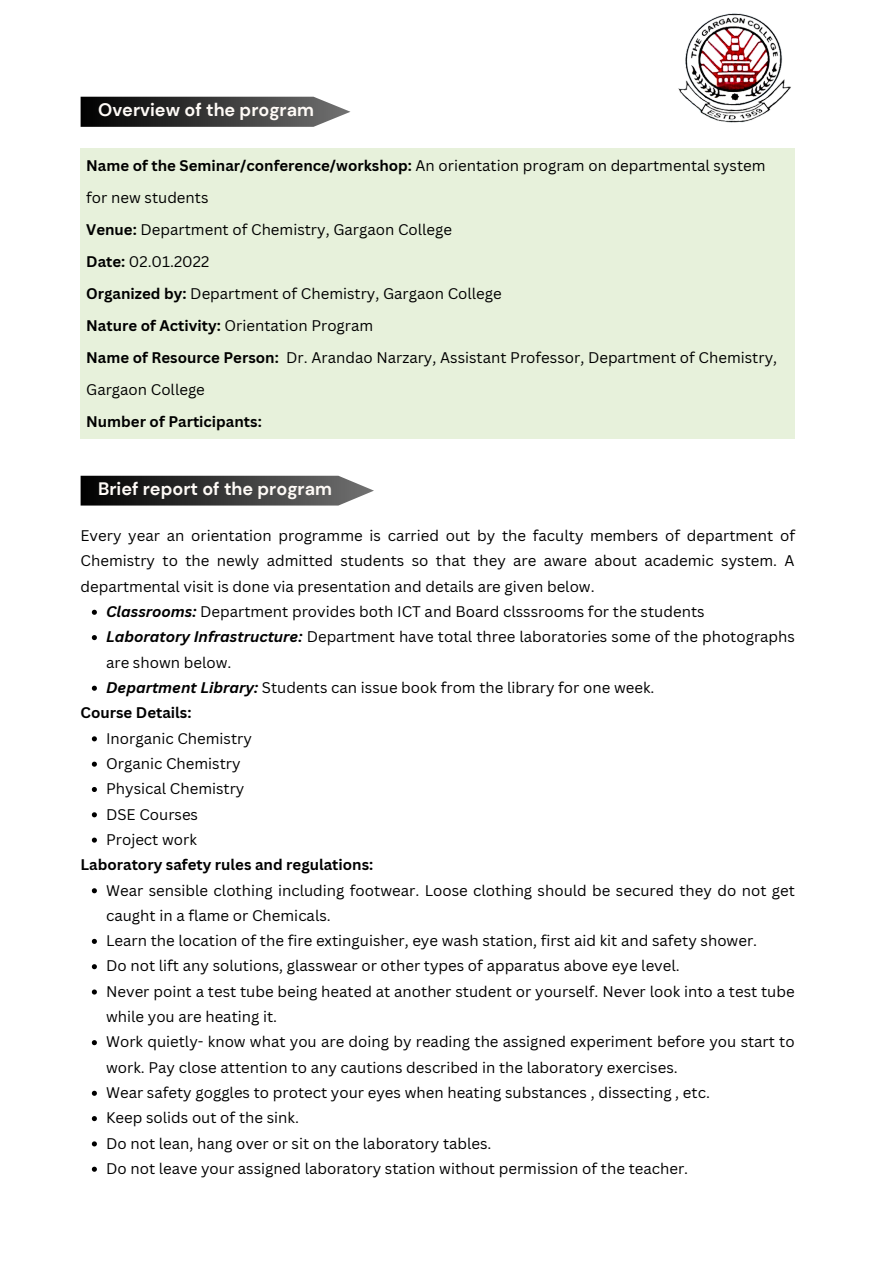
<style>
.page{position:relative;width:893px;height:1263px;background:#fff}
.page>*{position:absolute;margin:0;border:0;box-sizing:border-box;transform-origin:0 0}
.t1{font:700 18px "DM Sans";color:#fffbf7}
.t2{font:15px/25.3px "Canva Sans";color:#000}
.t3{font:700 15px "Canva Sans";color:#000}
.s1{font-weight:700}
.s2{font-weight:700;font-style:italic}
</style>
<div class="page">
<div style="left:81px;top:148px;width:714px;height:291px;background:#e7f1db"></div>
<svg style="left:81px;top:476px;width:293px;height:29px;background:#414141"></svg>
<svg style="left:81px;top:97px;width:269px;height:30px;background:#434343"></svg>
<img style="left:678px;top:13px;width:113px;height:110px">
<svg style="left:92px;top:610px;width:5px;height:5px"></svg>
<svg style="left:92px;top:635px;width:5px;height:5px"></svg>
<svg style="left:92px;top:686px;width:5px;height:5px"></svg>
<svg style="left:92px;top:736px;width:5px;height:5px"></svg>
<svg style="left:92px;top:762px;width:5px;height:5px"></svg>
<svg style="left:92px;top:787px;width:5px;height:5px"></svg>
<svg style="left:92px;top:812px;width:5px;height:5px"></svg>
<svg style="left:92px;top:837px;width:5px;height:6px"></svg>
<svg style="left:92px;top:888px;width:5px;height:5px"></svg>
<svg style="left:92px;top:939px;width:5px;height:5px"></svg>
<svg style="left:92px;top:964px;width:5px;height:5px"></svg>
<svg style="left:92px;top:989px;width:5px;height:5px"></svg>
<svg style="left:92px;top:1040px;width:5px;height:5px"></svg>
<svg style="left:92px;top:1091px;width:5px;height:5px"></svg>
<svg style="left:92px;top:1116px;width:5px;height:5px"></svg>
<svg style="left:92px;top:1141px;width:5px;height:5px"></svg>
<svg style="left:92px;top:1167px;width:5px;height:5px"></svg>
<p class="t1" style="left:98px;top:98px;width:217px">Overview of the program</p>
<p class="t2" style="left:86px;top:149px;width:681px;line-height:32.1px"><span class="s1">Name of the Seminar/conference/workshop:</span> An orientation program on departmental system for new students</p>
<p class="t2" style="left:86px;top:216px;width:367px"><span class="s1">Venue:</span> Department of Chemistry, Gargaon College</p>
<p class="t2" style="left:86px;top:248px;width:125px"><span class="s1">Date:</span> 02.01.2022</p>
<p class="t2" style="left:86px;top:280px;width:417px"><span class="s1">Organized by:</span> Department of Chemistry, Gargaon College</p>
<p class="t2" style="left:86px;top:313px;width:288px"><span class="s1">Nature of Activity:</span> Orientation Program</p>
<p class="t2" style="left:86px;top:341px;width:692px;line-height:32.1px"><span class="s1">Name of Resource Person:</span> Dr. Arandao Narzary, Assistant Professor, Department of Chemistry,<br>Gargaon College</p>
<p class="t3" style="left:86px;top:411px;width:177px">Number of Participants:</p>
<p class="t1" style="left:98px;top:477px;width:235px">Brief report of the program</p>
<p class="t2" style="left:81px;top:523px;width:716px;text-align:justify">Every year an orientation programme is carried out by the faculty members of department of Chemistry to the newly admitted students so that they are aware about academic system. A departmental visit is done via presentation and details are given below.</p>
<p class="t2" style="left:106px;top:598px;width:600px"><span class="s2">Classrooms:</span> Department provides both ICT and Board clsssrooms for the students</p>
<p class="t2" style="left:106px;top:624px;width:690px"><span class="s2">Laboratory Infrastructure:</span> Department have total three laboratories some of the photographs are shown below.</p>
<p class="t2" style="left:106px;top:674px;width:550px"><span class="s2">Department Library:</span> Students can issue book from the library for one week.</p>
<p class="t2" style="left:106px;top:725px;width:147px">Inorganic Chemistry</p>
<p class="t2" style="left:106px;top:750px;width:136px">Organic Chemistry</p>
<p class="t2" style="left:106px;top:776px;width:140px">Physical Chemistry</p>
<p class="t2" style="left:106px;top:801px;width:93px">DSE Courses</p>
<p class="t2" style="left:106px;top:826px;width:92px">Project work</p>
<p class="t2" style="left:106px;top:877px;width:690px">Wear sensible clothing including footwear. Loose clothing should be secured they do not get caught in a flame or Chemicals.</p>
<p class="t2" style="left:106px;top:928px;width:652px">Learn the location of the fire extinguisher, eye wash station, first aid kit and safety shower.</p>
<p class="t2" style="left:106px;top:953px;width:575px">Do not lift any solutions, glasswear or other types of apparatus above eye level.</p>
<p class="t2" style="left:106px;top:978px;width:690px">Never point a test tube being heated at another student or yourself. Never look into a test tube while you are heating it.</p>
<p class="t2" style="left:106px;top:1029px;width:690px">Work quietly- know what you are doing by reading the assigned experiment before you start to work. Pay close attention to any cautions described in the laboratory exercises.</p>
<p class="t2" style="left:106px;top:1079px;width:605px">Wear safety goggles to protect your eyes when heating substances , dissecting , etc.</p>
<p class="t2" style="left:106px;top:1105px;width:194px">Keep solids out of the sink.</p>
<p class="t2" style="left:106px;top:1130px;width:387px">Do not lean, hang over or sit on the laboratory tables.</p>
<p class="t2" style="left:106px;top:1155px;width:583px">Do not leave your assigned laboratory station without permission of the teacher.</p>
<p class="t3" style="left:81px;top:702px;width:112px">Course Details:</p>
<p class="t3" style="left:81px;top:854px;width:294px">Laboratory safety rules and regulations:</p>
</div>
